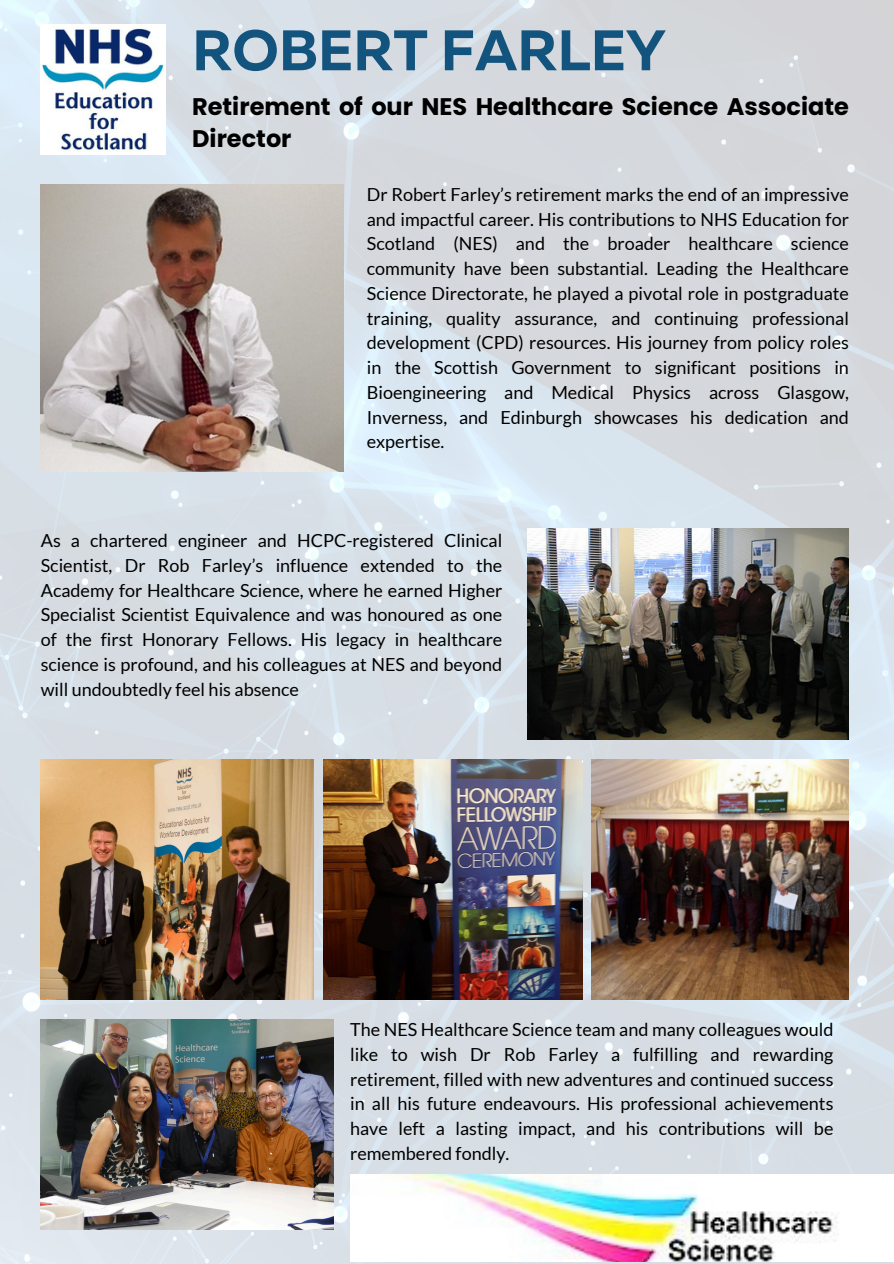
<style>
.page{position:relative;width:894px;height:1264px;background:#fff}
.page>*{position:absolute;margin:0;border:0;box-sizing:border-box;transform-origin:0 0}
.t1{font:700 57px "Muller";color:#13547e}
.t2{font:700 24px/32.7px "Poppins";color:#000}
.t3{font:18px/24.8px "Lato";color:#000;text-align:justify}
</style>
<div class="page">
<img style="left:0;top:0;width:893px;height:1263px">
<img style="left:323px;top:759px;width:259px;height:240px">
<img style="left:591px;top:759px;width:257px;height:240px">
<img style="left:41px;top:759px;width:272px;height:240px">
<img style="left:41px;top:1019px;width:292px;height:210px">
<img style="left:41px;top:185px;width:302px;height:286px">
<img style="left:527px;top:528px;width:321px;height:211px">
<img style="left:41px;top:25px;width:125px;height:129px">
<img style="left:350px;top:1174px;width:543px;height:87px">
<p class="t1" style="left:192px;top:27px;width:475px">ROBERT FARLEY</p>
<p class="t2" style="left:192px;top:90px;width:658px">Retirement of our NES Healthcare Science Associate<br>Director</p>
<p class="t3" style="left:366px;top:181px;width:483px">Dr Robert Farley’s retirement marks the end of an impressive and impactful career. His contributions to NHS Education for Scotland (NES) and the broader healthcare science community have been substantial. Leading the Healthcare Science Directorate, he played a pivotal role in postgraduate training, quality assurance, and continuing professional development (CPD) resources. His journey from policy roles in the Scottish Government to significant positions in Bioengineering and Medical Physics across Glasgow, Inverness, and Edinburgh showcases his dedication and expertise.</p>
<p class="t3" style="left:41px;top:528px;width:463px">As a chartered engineer and HCPC-registered Clinical Scientist, Dr Rob Farley’s influence extended to the Academy for Healthcare Science, where he earned Higher Specialist Scientist Equivalence and was honoured as one of the first Honorary Fellows. His legacy in healthcare science is profound, and his colleagues at NES and beyond will undoubtedly feel his absence</p>
<p class="t3" style="left:350px;top:1016px;width:484px">The NES Healthcare Science team and many colleagues would like to wish Dr Rob Farley a fulfilling and rewarding retirement, filled with new adventures and continued success in all his future endeavours. His professional achievements have left a lasting impact, and his contributions will be remembered fondly.</p>
</div>
